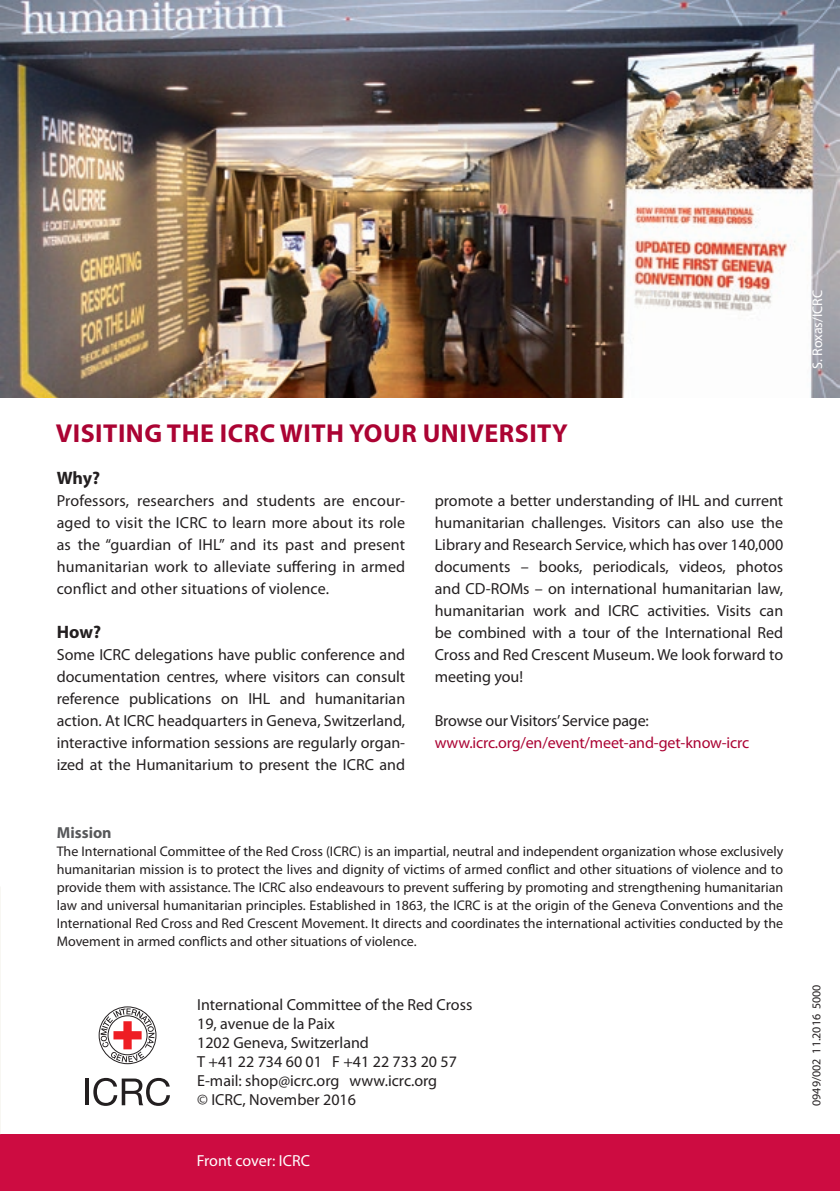
<style>
.page{position:relative;width:840px;height:1191px;background:#fff}
.page>*{position:absolute;margin:0;border:0;box-sizing:border-box;transform-origin:0 0}
.t1{font:700 26px "Myriad Pro";letter-spacing:.02em;color:#ab0333}
.t2{font:700 18px "Myriad Pro";letter-spacing:-.01em;color:#231f20}
.t3{font:16px/22px "Myriad Pro";color:#231f20;text-align:justify}
.t4{font:16px "Myriad Pro";letter-spacing:-.01em;color:#ab0333}
.t5{font:16px "Myriad Pro";letter-spacing:-.005em;color:#fff}
.t6{font:700 16px "Myriad Pro";color:#57585a}
.t7{font:14px/18px "Myriad Pro";color:#231f20;text-align:justify}
.t8{font:14px "Myriad Pro";color:#fff}
.t9{font:12px "Myriad Pro";color:#231f20}
</style>
<div class="page">
<div style="left:0;top:1134px;width:839px;height:57px;background:#cd0c41"></div>
<div style="left:99px;top:1006px;width:57px;height:58px;border:1px solid #231f20;border-radius:50%"></div>
<svg style="left:100px;top:1008px;width:54px;height:54px"></svg>
<hr style="left:85px;top:1078px;width:4px;height:27px;background:#231f20">
<svg style="left:93px;top:1078px;width:77px;height:27px"></svg>
<img style="left:0;top:0;width:839px;height:397px">
<h1 class="t1" style="left:56px;top:416px;width:513px">VISITING THE ICRC WITH YOUR UNIVERSITY</h1>
<p class="t2" style="left:57px;top:466px;width:45px">Why?</p>
<p class="t3" style="left:57px;top:489px;width:350px">Professors, researchers and students are encour&shy;aged to visit the ICRC to learn more about its role as the “guardian of IHL” and its past and present humanitarian work to alleviate suffering in armed conflict and other situations of violence.</p>
<p class="t2" style="left:57px;top:620px;width:46px">How?</p>
<p class="t3" style="left:57px;top:643px;width:350px">Some ICRC delegations have public conference and documentation centres, where visitors can consult reference publications on IHL and humanitarian action. At ICRC headquarters in Geneva, Switzerland, interactive information sessions are regularly organ&shy;ized at the Humanitarium to present the ICRC and</p>
<p class="t3" style="left:434px;top:489px;width:350px">promote a better understanding of IHL and current humanitarian challenges. Visitors can also use the Library and Research Service, which has over 140,000 documents – books, periodicals, videos, photos and CD-ROMs – on international humanitarian law, humanitarian work and ICRC activities. Visits can be combined with a tour of the International Red Cross and Red Crescent Museum. We look forward to meeting you!</p>
<p class="t3" style="left:434px;top:709px;width:215px">Browse our Visitors’ Service page:</p>
<p class="t4" style="left:434px;top:733px;width:316px">www.icrc.org/en/event/meet-and-get-know-icrc</p>
<p class="t6" style="left:57px;top:822px;width:56px">Mission</p>
<p class="t7" style="left:57px;top:842px;width:727px">The International Committee of the Red Cross (ICRC) is an impartial, neutral and independent organization whose exclusively humanitarian mission is to protect the lives and dignity of victims of armed conflict and other situations of violence and to provide them with assistance. The ICRC also endeavours to prevent suffering by promoting and strengthening humanitarian law and universal humanitarian principles. Established in 1863, the ICRC is at the origin of the Geneva Conventions and the International Red Cross and Red Crescent Movement. It directs and coordinates the international activities conducted by the Movement in armed conflicts and other situations of violence.</p>
<p class="t3" style="left:197px;top:995px;width:276px;line-height:19px;text-align:left">International Committee of the Red Cross<br>19, avenue de la Paix<br>1202 Geneva, Switzerland<br>T +41 22 734 60 01 F +41 22 733 20 57<br>E-mail: shop@icrc.org www.icrc.org<br>© ICRC, November 2016</p>
<p class="t5" style="left:197px;top:1151px;width:115px">Front cover: ICRC</p>
<p class="t8" style="left:808px;top:369px;width:80px;rotate:-90deg">S. Roxas/ICRC</p>
<p class="t9" style="left:808px;top:1106px;width:123px;rotate:-90deg">0949/002 11.2016 5000</p>
</div>
